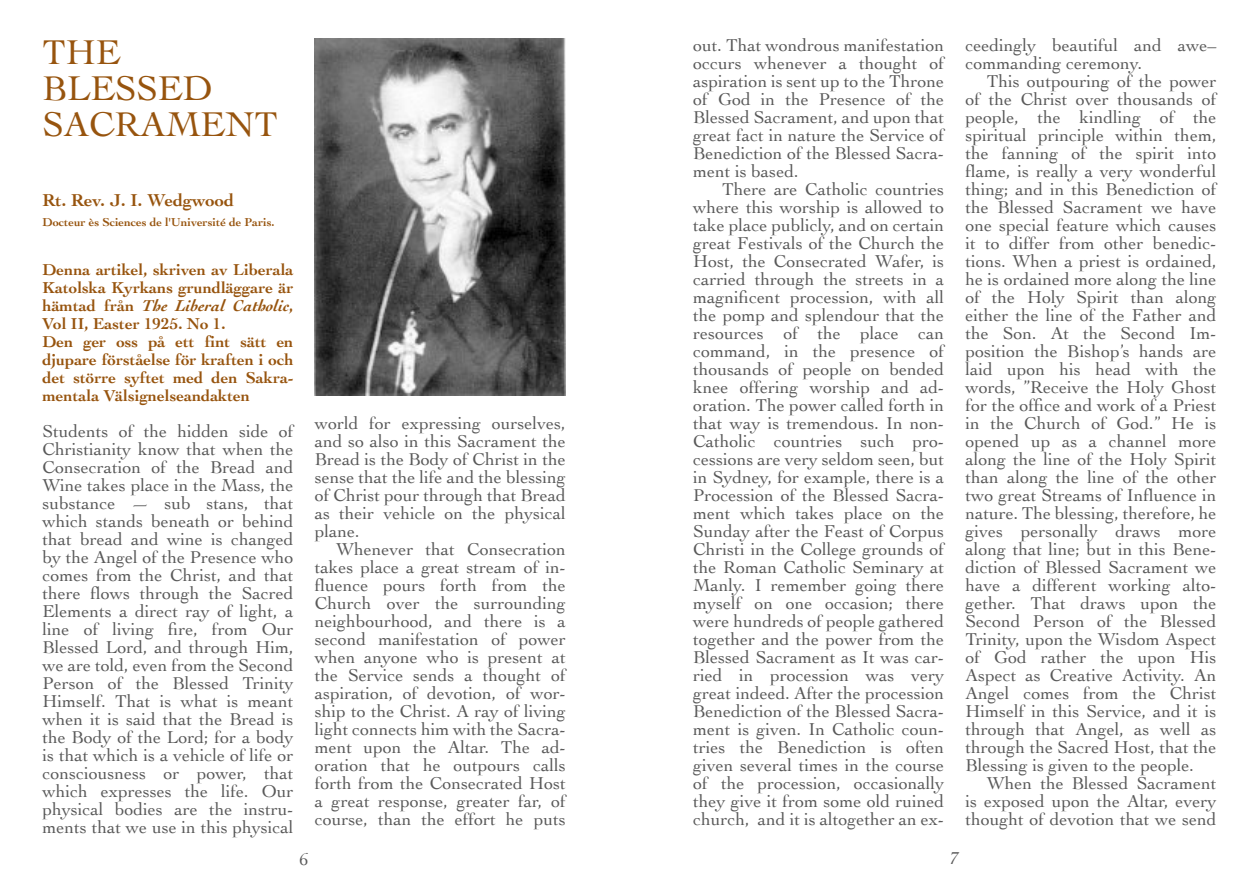
<style>
.page{position:relative;width:1259px;height:893px;background:#fff}
.page>*{position:absolute;margin:0;border:0;box-sizing:border-box;transform-origin:0 0}
.t1{font:36px/36px "Cochin";color:#97540e}
.t2{font:18px/18px "Cochin";color:#595959;text-align:justify}
.t3{font:700 18px "Cochin";color:#97540e}
.t4{font:700 16.5px/18px "Cochin";color:#97540e}
.t5{font:700 12px "Cochin";color:#97540e}
.s1{font-style:italic}
</style>
<div class="page">
<img style="left:315px;top:38px;width:251px;height:357px">
<h1 class="t1" style="left:43px;top:38px;width:237px">THE<br>BLESSED<br>SACRAMENT</h1>
<p class="t3" style="left:43px;top:194px;width:193px">Rt. Rev. J. I. Wedgwood</p>
<p class="t5" style="left:43px;top:217px;width:234px">Docteur ès Sciences de l'Université de Paris.</p>
<p class="t4" style="left:43px;top:263px;width:252px">Denna artikel, skriven av Liberala<br>Katolska Kyrkans grundläggare är hämtad från <span class="s1">The Liberal Catholic</span>,<br>Vol II, Easter 1925. No 1.<br>Den ger oss på ett fint sätt en djupare förståelse för kraften i och det större syftet med den Sakra&shy;mentala Välsignelseandakten</p>
<p class="t2" style="left:43px;top:424px;width:252px">Students of the hidden side of Christianity know that when the Consecration of the Bread and Wine takes place in the Mass, the substance — sub stans, that which stands beneath or behind that bread and wine is changed by the Angel of the Presence who comes from the Christ, and that there flows through the Sacred Elements a direct ray of light, a line of living fire, from Our Blessed Lord, and through Him, we are told, even from the Second Person of the Blessed Trinity Himself. That is what is meant when it is said that the Bread is the Body of the Lord; for a body is that which is a vehicle of life or consciousness or power, that which expresses the life. Our physical bodies are the instru&shy;ments that we use in this physical</p>
<p class="t2" style="left:315px;top:416px;width:252px">world for expressing ourselves, and so also in this Sacrament the Bread is the Body of Christ in the sense that the life and the blessing of Christ pour through that Bread as their vehicle on the physical plane.</p>
<p class="t2" style="left:315px;top:542px;width:252px;text-indent:21px">Whenever that Consecration takes place a great stream of in&shy;fluence pours forth from the Church over the surrounding neighbourhood, and there is a second manifestation of power when anyone who is present at the Service sends a thought of aspiration, of devotion, of wor&shy;ship to the Christ. A ray of living light connects him with the Sacra&shy;ment upon the Altar. The ad&shy;oration that he outpours calls forth from the Consecrated Host a great response, greater far, of course, than the effort he puts</p>
<p class="t2" style="left:693px;top:38px;width:252px">out. That wondrous manifestation occurs whenever a thought of aspiration is sent up to the Throne of God in the Presence of the Blessed Sacrament, and upon that great fact in nature the Service of Benediction of the Blessed Sacra&shy;ment is based.</p>
<p class="t2" style="left:693px;top:182px;width:252px;text-indent:29px">There are Catholic countries where this worship is allowed to take place publicly, and on certain great Festivals of the Church the Host, the Consecrated Wafer, is carried through the streets in a magnificent procession, with all the pomp and splendour that the resources of the place can command, in the presence of thousands of people on bended knee offering worship and ad&shy;oration. The power called forth in that way is tremendous. In non-Catholic countries such pro&shy;cessions are very seldom seen, but in Sydney, for example, there is a Procession of the Blessed Sacra&shy;ment which takes place on the Sunday after the Feast of Corpus Christi in the College grounds of the Roman Catholic Seminary at Manly. I remember going there myself on one occasion; there were hundreds of people gathered together and the power from the Blessed Sacrament as It was car&shy;ried in procession was very great indeed. After the procession Benediction of the Blessed Sacra&shy;ment is given. In Catholic coun&shy;tries the Benediction is often given several times in the course of the procession, occasionally they give it from some old ruined church, and it is altogether an ex-</p>
<p class="t2" style="left:965px;top:38px;width:252px">ceedingly beautiful and awe– commanding ceremony.</p>
<p class="t2" style="left:965px;top:74px;width:252px;text-indent:21px">This outpouring of the power of the Christ over thousands of people, the kindling of the spiritual principle within them, the fanning of the spirit into flame, is really a very wonderful thing; and in this Benediction of the Blessed Sacrament we have one special feature which causes it to differ from other benedic&shy;tions. When a priest is ordained, he is ordained more along the line of the Holy Spirit than along either the line of the Father and the Son. At the Second Im&shy;position the Bishop’s hands are laid upon his head with the words, ”Receive the Holy Ghost for the office and work of a Priest in the Church of God.” He is opened up as a channel more along the line of the Holy Spirit than along the line of the other two great Streams of Influence in nature. The blessing, therefore, he gives personally draws more along that line; but in this Bene&shy;diction of Blessed Sacrament we have a different working alto&shy;gether. That draws upon the Second Person of the Blessed Trinity, upon the Wisdom Aspect of God rather the upon His Aspect as Creative Activity. An Angel comes from the Christ Himself in this Service, and it is through that Angel, as well as through the Sacred Host, that the Blessing is given to the people.</p>
<p class="t2" style="left:965px;top:776px;width:252px;text-indent:21px">When the Blessed Sacrament is exposed upon the Altar, every thought of devotion that we send</p>
<p class="t2" style="left:300px;top:852px;width:10px">6</p>
<p class="t2" style="left:950px;top:851px;width:10px">7</p>
</div>
